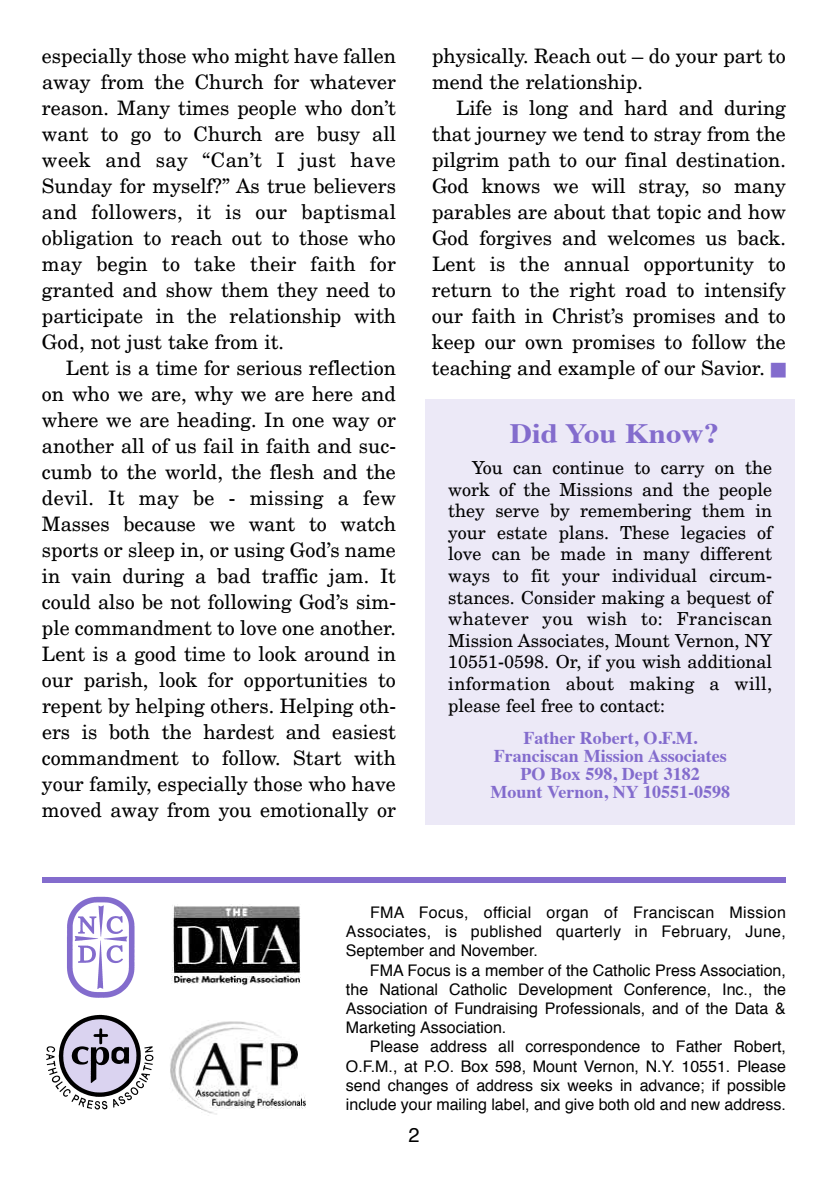
<style>
.page{position:relative;width:828px;height:1188px;background:#fff}
.page>*{position:absolute;margin:0;border:0;box-sizing:border-box;transform-origin:0 0}
.t1{font:700 28px "Times";color:#836ccd;scale:1.1 1}
.t2{font:20px/26px "New Century Schlbk";color:#000;text-align:justify}
.t3{font:20px "Helvetica";color:#000}
.t4{font:18px/21.6px "New Century Schlbk";letter-spacing:.02em;color:#000;text-align:justify}
.t5{font:700 18px/18px "Times";color:#836ccd;text-align:center}
.t6{font:16px/19.2px "Helvetica";color:#000;text-align:justify}
.s1{color:#836ccd}
</style>
<div class="page">
<img style="left:67px;top:896px;width:68px;height:102px">
<img style="left:46px;top:1014px;width:108px;height:96px">
<img style="left:170px;top:1021px;width:136px;height:94px">
<img style="left:172px;top:904px;width:129px;height:82px">
<div style="left:42px;top:877px;width:744px;height:6px;background:#836ccd"></div>
<div style="left:425px;top:399px;width:370px;height:426px;background:#ece9f7"></div>
<p class="t2" style="left:42px;top:43px;width:356px">especially those who might have fallen away from the Church for whatever reason. Many times people who don’t want to go to Church are busy all week and say “Can’t I just have Sunday for myself?” As true believers and followers, it is our baptismal obligation to reach out to those who may begin to take their faith for granted and show them they need to participate in the relationship with God, not just take from it.</p>
<p class="t2" style="left:42px;top:355px;width:356px;text-indent:24px">Lent is a time for serious reflection on who we are, why we are here and where we are heading. In one way or another all of us fail in faith and suc&shy;cumb to the world, the flesh and the devil. It may be - missing a few Masses because we want to watch sports or sleep in, or using God’s name in vain during a bad traffic jam. It could also be not following God’s sim&shy;ple commandment to love one another.<br>Lent is a good time to look around in our parish, look for opportunities to repent by helping others. Helping oth&shy;ers is both the hardest and easiest commandment to follow. Start with your family, especially those who have moved away from you emotionally or</p>
<p class="t2" style="left:432px;top:43px;width:355px">physically. Reach out – do your part to mend the relationship.</p>
<p class="t2" style="left:432px;top:95px;width:356px;text-indent:24px">Life is long and hard and during that journey we tend to stray from the pilgrim path to our final destination.<br>God knows we will stray, so many parables are about that topic and how God forgives and welcomes us back.<br>Lent is the annual opportunity to return to the right road to intensify our faith in Christ’s promises and to keep our own promises to follow the teaching and example of our Savior. <span class="s1">■</span></p>
<h1 class="t1" style="left:510px;top:422px;width:192px">Did You Know?</h1>
<p class="t4" style="left:448px;top:457px;width:326px;text-indent:24px">You can continue to carry on the work of the Missions and the people they serve by remembering them in your estate plans. These legacies of love can be made in many different ways to fit your individual circum&shy;stances. Consider making a bequest of whatever you wish to: Franciscan Mission Associates, Mount Vernon, NY 10551-0598. Or, if you wish additional information about making a will, please feel free to contact:</p>
<p class="t5" style="left:490px;top:730px;width:241px">Father Robert, O.F.M.<br>Franciscan Mission Associates<br>PO Box 598, Dept 3182<br>Mount Vernon, NY 10551-0598</p>
<p class="t6" style="left:346px;top:904px;width:442px;text-indent:24px">FMA Focus, official organ of Franciscan Mission Associates, is published quarterly in February, June, September and November.</p>
<p class="t6" style="left:346px;top:962px;width:442px;text-indent:24px">FMA Focus is a member of the Catholic Press Association, the National Catholic Development Conference, Inc., the Association of Fundraising Professionals, and of the Data &amp; Marketing Association.</p>
<p class="t6" style="left:346px;top:1038px;width:442px;text-indent:24px">Please address all correspondence to Father Robert, o.F.M., at P.o. box 598, Mount Vernon, N.Y. 10551. Please send changes of address six weeks in advance; if possible include your mailing label, and give both old and new address.</p>
<p class="t3" style="left:408px;top:1127px;width:13px">2</p>
</div>
